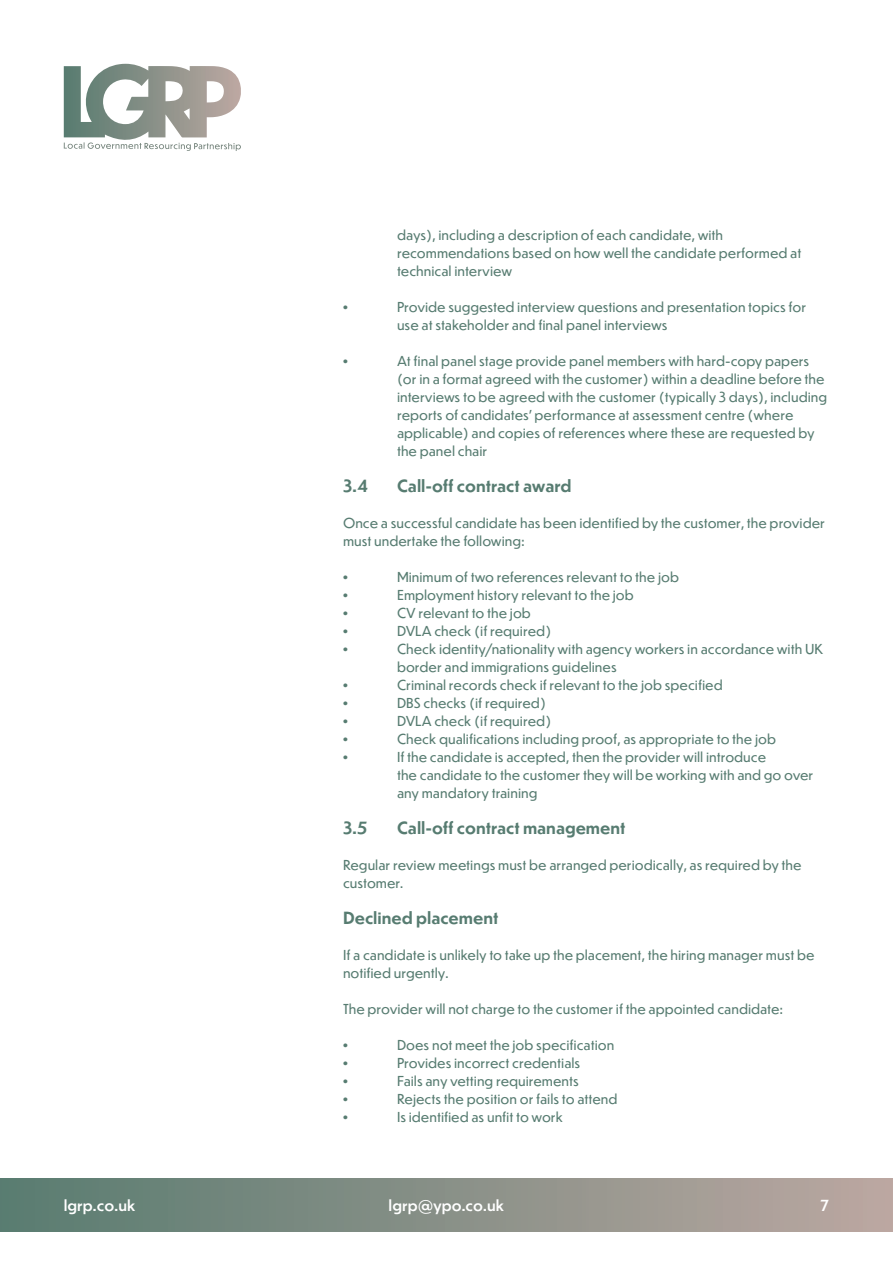
<style>
.page{position:relative;width:893px;height:1263px;background:#fff}
.page>*{position:absolute;margin:0;border:0;box-sizing:border-box;transform-origin:0 0}
.t1{font:700 16.5px "Dunbar Text";color:#577c71}
.t2{font:500 15px "Dunbar Text";color:#fff}
.t3{font:13.5px/18px "Dunbar Text";color:#577c71}
.t4{font:700 13.5px "Arial";color:#577c71}
</style>
<div class="page">
<div style="left:0;top:1178px;width:893px;height:54px;background:linear-gradient(to right,#587b70,#bba7a1)"></div>
<svg style="left:64px;top:64px;width:177px;height:87px"></svg>
<p class="t3" style="left:397px;top:226px;width:406px">days), including a description of each candidate, with recommendations based on how well the candidate performed at technical interview</p>
<p class="t4" style="left:343px;top:298px;width:6px">•</p>
<p class="t3" style="left:397px;top:298px;width:411px">Provide suggested interview questions and presentation topics for use at stakeholder and final panel interviews</p>
<p class="t4" style="left:343px;top:352px;width:6px">•</p>
<p class="t3" style="left:397px;top:352px;width:432px">At final panel stage provide panel members with hard-copy papers (or in a format agreed with the customer) within a deadline before the interviews to be agreed with the customer (typically 3 days), including reports of candidates’ performance at assessment centre (where applicable) and copies of references where these are requested by the panel chair</p>
<p class="t1" style="left:343px;top:474px;width:27px">3.4</p>
<p class="t1" style="left:397px;top:474px;width:176px">Call-off contract award</p>
<p class="t3" style="left:343px;top:514px;width:483px">Once a successful candidate has been identified by the customer, the provider must undertake the following:</p>
<p class="t4" style="left:343px;top:569px;width:6px">•</p>
<p class="t3" style="left:397px;top:568px;width:284px">Minimum of two references relevant to the job</p>
<p class="t4" style="left:343px;top:586px;width:6px">•</p>
<p class="t3" style="left:397px;top:586px;width:238px">Employment history relevant to the job</p>
<p class="t4" style="left:343px;top:604px;width:6px">•</p>
<p class="t3" style="left:397px;top:604px;width:135px">CV relevant to the job</p>
<p class="t4" style="left:343px;top:622px;width:6px">•</p>
<p class="t3" style="left:397px;top:622px;width:156px">DVLA check (if required)</p>
<p class="t4" style="left:343px;top:640px;width:6px">•</p>
<p class="t3" style="left:397px;top:640px;width:428px">Check identity/nationality with agency workers in accordance with UK border and immigrations guidelines</p>
<p class="t4" style="left:343px;top:676px;width:6px">•</p>
<p class="t3" style="left:397px;top:676px;width:327px">Criminal records check if relevant to the job specified</p>
<p class="t4" style="left:343px;top:694px;width:6px">•</p>
<p class="t3" style="left:397px;top:694px;width:151px">DBS checks (if required)</p>
<p class="t4" style="left:343px;top:712px;width:6px">•</p>
<p class="t3" style="left:397px;top:712px;width:156px">DVLA check (if required)</p>
<p class="t4" style="left:343px;top:730px;width:6px">•</p>
<p class="t3" style="left:397px;top:730px;width:380px">Check qualifications including proof, as appropriate to the job</p>
<p class="t4" style="left:343px;top:748px;width:6px">•</p>
<p class="t3" style="left:397px;top:748px;width:418px">If the candidate is accepted, then the provider will introduce<br>the candidate to the customer they will be working with and go over any mandatory training</p>
<p class="t1" style="left:343px;top:816px;width:26px">3.5</p>
<p class="t1" style="left:397px;top:816px;width:230px">Call-off contract management</p>
<p class="t3" style="left:343px;top:856px;width:460px">Regular review meetings must be arranged periodically, as required by the customer.</p>
<p class="t1" style="left:343px;top:906px;width:157px">Declined placement</p>
<p class="t3" style="left:343px;top:946px;width:473px">If a candidate is unlikely to take up the placement, the hiring manager must be notified urgently.</p>
<p class="t3" style="left:343px;top:1000px;width:442px">The provider will not charge to the customer if the appointed candidate:</p>
<p class="t4" style="left:343px;top:1037px;width:6px">•</p>
<p class="t3" style="left:397px;top:1036px;width:219px">Does not meet the job specification</p>
<p class="t4" style="left:343px;top:1055px;width:6px">•</p>
<p class="t3" style="left:397px;top:1054px;width:185px">Provides incorrect credentials</p>
<p class="t4" style="left:343px;top:1072px;width:6px">•</p>
<p class="t3" style="left:397px;top:1072px;width:183px">Fails any vetting requirements</p>
<p class="t4" style="left:343px;top:1090px;width:6px">•</p>
<p class="t3" style="left:397px;top:1090px;width:222px">Rejects the position or fails to attend</p>
<p class="t4" style="left:343px;top:1108px;width:6px">•</p>
<p class="t3" style="left:397px;top:1108px;width:167px">Is identified as unfit to work</p>
<p class="t2" style="left:64px;top:1194px;width:73px">lgrp.co.uk</p>
<p class="t2" style="left:389px;top:1194px;width:117px">lgrp@ypo.co.uk</p>
<p class="t2" style="left:820px;top:1194px;width:11px">7</p>
</div>
